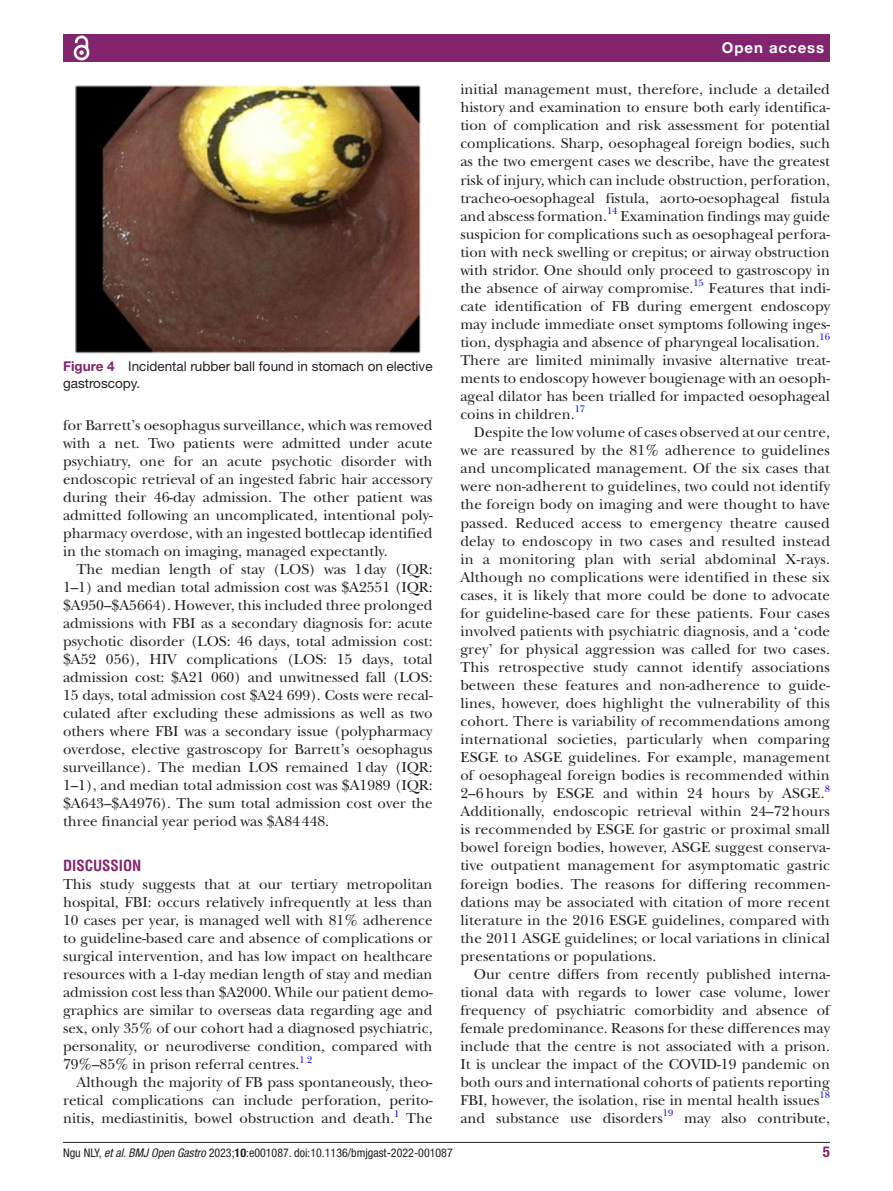
<style>
.page{position:relative;width:893px;height:1191px;background:#fff}
.page>*{position:absolute;margin:0;border:0;box-sizing:border-box;transform-origin:0 0}
.t1{font:15px/18px "New Baskerville";color:#231f20;text-align:justify}
.t2{font:700 15px "Helvetica Neue LT Std";letter-spacing:.065em;color:#fff}
.t3{font:700 condensed 15px "Helvetica LT Std";color:#83246f}
.t4{font:700 condensed 15px "Helvetica Neue LT Std";color:#83246f}
.t5{font:13.5px/16.2px "Helvetica Neue LT Std";color:#231f20}
.t6{font:condensed 12px "Helvetica Neue LT Std";color:#231f20}
.t7{font:9.9px "New Baskerville";color:#00f}
.s1{font-weight:700;color:#83246f}
.s2{font-style:italic}
.s3{font-weight:700}
</style>
<div class="page">
<hr style="left:63px;top:1142px;width:767px;height:1px;background:#231f20">
<div style="left:63px;top:34px;width:767px;height:28px;background:#83246f"></div>
<svg style="left:73px;top:35px;width:17px;height:26px"></svg>
<img style="left:75px;top:85px;width:346px;height:269px">
<p class="t5" style="left:63px;top:358px;width:371px"><span class="s1">Figure 4</span> Incidental rubber ball found in stomach on elective gastroscopy.</p>
<p class="t1" style="left:63px;top:416px;width:371px">for Barrett’s oesophagus surveillance, which was removed with a net. Two patients were admitted under acute psychiatry, one for an acute psychotic disorder with endoscopic retrieval of an ingested fabric hair accessory during their 46-day admission. The other patient was admitted following an uncomplicated, intentional poly&shy;pharmacy overdose, with an ingested bottlecap identified in the stomach on imaging, managed expectantly.</p>
<p class="t1" style="left:63px;top:560px;width:371px;text-indent:14px">The median length of stay (LOS) was 1day (IQR:<br>1–1) and median total admission cost was $A2551 (IQR: $A950–$A5664). However, this included three prolonged admissions with FBI as a secondary diagnosis for: acute psychotic disorder (LOS: 46 days, total admission cost: $A52 056), HIV complications (LOS: 15 days, total admission cost: $A21 060) and unwitnessed fall (LOS:<br>15 days, total admission cost $A24 699). Costs were recal&shy;culated after excluding these admissions as well as two others where FBI was a secondary issue (polypharmacy overdose, elective gastroscopy for Barrett’s oesophagus surveillance). The median LOS remained 1day (IQR:<br>1–1), and median total admission cost was $A1989 (IQR: $A643–$A4976). The sum total admission cost over the three financial year period was $A84448.</p>
<p class="t3" style="left:63px;top:856px;width:80px">DISCUSSION</p>
<p class="t1" style="left:63px;top:875px;width:371px">This study suggests that at our tertiary metropolitan hospital, FBI: occurs relatively infrequently at less than 10 cases per year, is managed well with 81% adherence to guideline-based care and absence of complications or surgical intervention, and has low impact on healthcare resources with a 1-day median length of stay and median admission cost less than $A2000. While our patient demo&shy;graphics are similar to overseas data regarding age and sex, only 35% of our cohort had a diagnosed psychiatric, personality, or neurodiverse condition, compared with 79%–85% in prison referral centres.</p>
<p class="t7" style="left:299px;top:1053px;width:14px">1 2</p>
<p class="t1" style="left:63px;top:1073px;width:371px;text-indent:14px">Although the majority of FB pass spontaneously, theo&shy;retical complications can include perforation, perito&shy;nitis, mediastinitis, bowel obstruction and death.<sup>1</sup></p>
<p class="t1" style="left:406px;top:1109px;width:28px">The</p>
<p class="t2" style="left:722px;top:39px;width:104px">Open access</p>
<p class="t1" style="left:460px;top:80px;width:371px">initial management must, therefore, include a detailed history and examination to ensure both early identifica&shy;tion of complication and risk assessment for potential complications. Sharp, oesophageal foreign bodies, such as the two emergent cases we describe, have the greatest risk of injury, which can include obstruction, perforation, tracheo-oesophageal fistula, aorto-oesophageal fistula and abscess formation.</p>
<p class="t7" style="left:607px;top:205px;width:12px">14</p>
<p class="t1" style="left:460px;top:207px;width:371px;text-indent:160px">Examination findings may guide suspicion for complications such as oesophageal perfora&shy;tion with neck swelling or crepitus; or airway obstruction with stridor. One should only proceed to gastroscopy in the absence of airway compromise.</p>
<p class="t7" style="left:693px;top:277px;width:12px">15</p>
<p class="t1" style="left:460px;top:279px;width:371px;text-indent:249px">Features that indi&shy;cate identification of FB during emergent endoscopy may include immediate onset symptoms following inges&shy;tion, dysphagia and absence of pharyngeal localisation.<sup>16<br></sup>There are limited minimally invasive alternative treat&shy;ments to endoscopy however bougienage with an oesoph&shy;ageal dilator has been trialled for impacted oesophageal coins in children.</p>
<p class="t7" style="left:575px;top:403px;width:12px">17</p>
<p class="t1" style="left:460px;top:423px;width:371px;text-indent:14px">Despite the low volume of cases observed at our centre, we are reassured by the 81% adherence to guidelines and uncomplicated management. Of the six cases that were non-adherent to guidelines, two could not identify the foreign body on imaging and were thought to have passed. Reduced access to emergency theatre caused delay to endoscopy in two cases and resulted instead in a monitoring plan with serial abdominal X-rays.<br>Although no complications were identified in these six cases, it is likely that more could be done to advocate for guideline-based care for these patients. Four cases involved patients with psychiatric diagnosis, and a ‘code grey’ for physical aggression was called for two cases.<br>This retrospective study cannot identify associations between these features and non-adherence to guide&shy;lines, however, does highlight the vulnerability of this cohort. There is variability of recommendations among international societies, particularly when comparing ESGE to ASGE guidelines. For example, management of oesophageal foreign bodies is recommended within 2–6hours by ESGE and within 24 hours by ASGE.<sup>8<br></sup>Additionally, endoscopic retrieval within 24–72hours is recommended by ESGE for gastric or proximal small bowel foreign bodies, however, ASGE suggest conserva&shy;tive outpatient management for asymptomatic gastric foreign bodies. The reasons for differing recommen&shy;dations may be associated with citation of more recent literature in the 2016 ESGE guidelines, compared with the 2011 ASGE guidelines; or local variations in clinical presentations or populations.</p>
<p class="t1" style="left:460px;top:965px;width:371px;text-indent:14px">Our centre differs from recently published interna&shy;tional data with regards to lower case volume, lower frequency of psychiatric comorbidity and absence of female predominance. Reasons for these differences may include that the centre is not associated with a prison.<br>It is unclear the impact of the COVID-19 pandemic on both ours and international cohorts of patients reporting FBI, however, the isolation, rise in mental health issues<sup>18 </sup>and substance use disorders<sup>19</sup></p>
<p class="t1" style="left:684px;top:1109px;width:147px">may also contribute,</p>
<p class="t6" style="left:63px;top:1145px;width:391px">Ngu NLY, <span class="s2">et al</span>. <span class="s2">BMJ Open Gastro</span> 2023;<span class="s3">10</span>:e001087. doi:10.1136/bmjgast-2022-001087</p>
<p class="t4" style="left:823px;top:1142px;width:9px">5</p>
</div>
